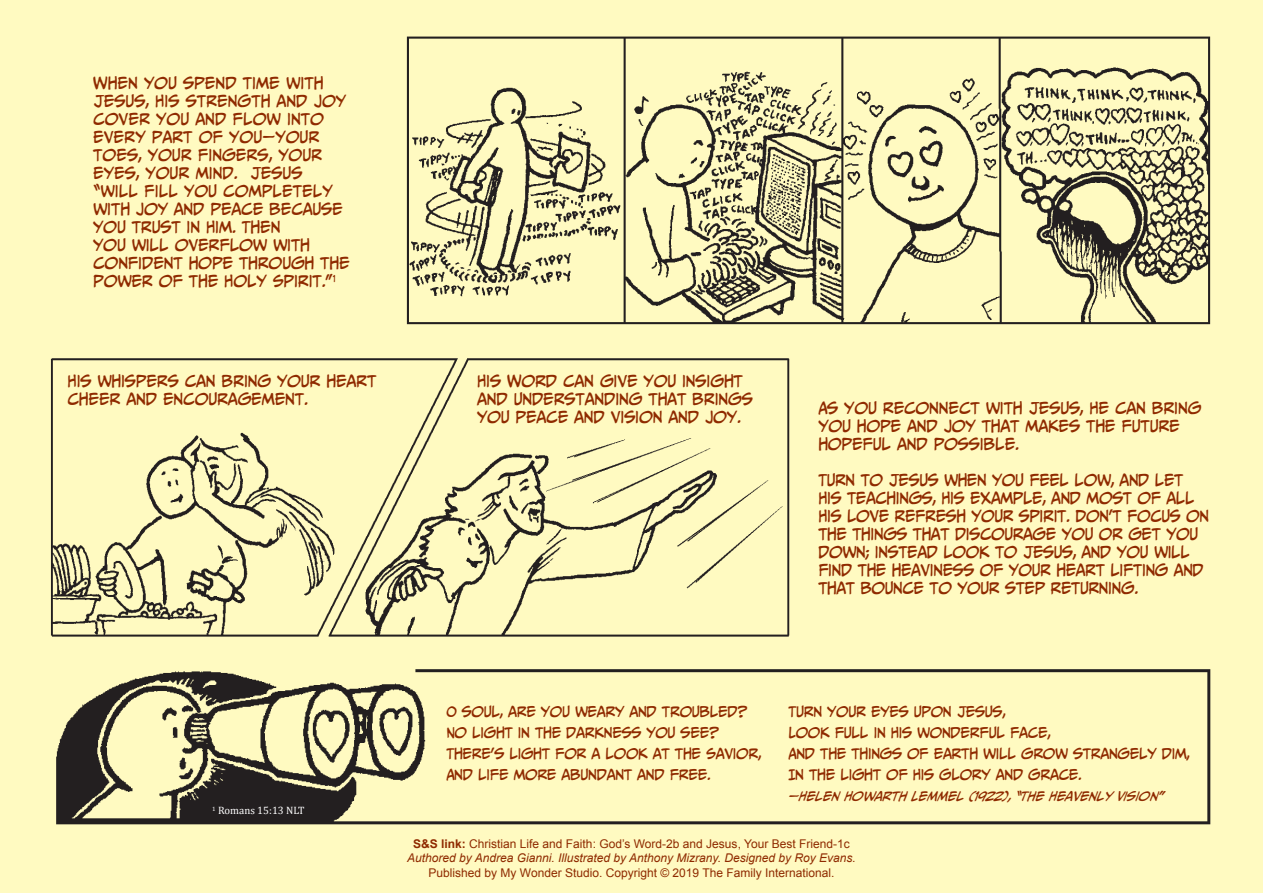
<style>
.page{position:relative;width:1263px;height:893px;background:#fffac1}
.page>*{position:absolute;margin:0;border:0;box-sizing:border-box;transform-origin:0 0}
.t1{font:15px/18px "CC Meanwhile";letter-spacing:-.01em;color:#8f2a00}
.t2{font:13.5px/21px "CC Meanwhile";letter-spacing:-.02em;color:#8f2a00}
.t3{font:12px "Arial";color:#8f2a00}
.t4{font:italic 12px "Arial";color:#8f2a00}
.t5{font:italic 12px "CC Meanwhile";letter-spacing:-.02em;color:#8f2a00}
.t6{font:10.65px "Cambria";color:#fff}
.s1{font-weight:700}
</style>
<div class="page">
<img style="left:406px;top:36px;width:805px;height:289px">
<img style="left:50px;top:358px;width:740px;height:270px">
<img style="left:50px;top:628px;width:1161px;height:197px">
<p class="t1" style="left:93px;top:75px;width:258px">WHEN YOU SPEND TIME WITH<br>JESUS, HIS STRENGTH AND JOY<br>COVER YOU AND FLOW INTO<br>EVERY PART OF YOU—YOUR<br>TOES, YOUR FINGERS, YOUR<br>EYES, YOUR MIND. JESUS “WILL FILL YOU COMPLETELY<br>WITH JOY AND PEACE BECAUSE<br>YOU TRUST IN HIM. THEN<br>YOU WILL OVERFLOW WITH<br>CONFIDENT HOPE THROUGH THE<br>POWER OF THE HOLY SPIRIT.”<sup>1</sup></p>
<p class="t1" style="left:68px;top:373px;width:310px">HIS WHISPERS CAN BRING YOUR HEART<br>CHEER AND ENCOURAGEMENT.</p>
<p class="t1" style="left:477px;top:373px;width:277px">HIS WORD CAN GIVE YOU INSIGHT<br>AND UNDERSTANDING THAT BRINGS<br>YOU PEACE AND VISION AND JOY.</p>
<p class="t1" style="left:818px;top:400px;width:385px">AS YOU RECONNECT WITH JESUS, HE CAN BRING<br>YOU HOPE AND JOY THAT MAKES THE FUTURE<br>HOPEFUL AND POSSIBLE.</p>
<p class="t1" style="left:818px;top:472px;width:392px">TURN TO JESUS WHEN YOU FEEL LOW, AND LET HIS TEACHINGS, HIS EXAMPLE, AND MOST OF ALL HIS LOVE REFRESH YOUR SPIRIT. DON’T FOCUS ON THE THINGS THAT DISCOURAGE YOU OR GET YOU DOWN; INSTEAD LOOK TO JESUS, AND YOU WILL FIND THE HEAVINESS OF YOUR HEART LIFTING AND THAT BOUNCE TO YOUR STEP RETURNING.</p>
<p class="t6" style="left:212px;top:804px;width:94px"><sup>1</sup> Romans 15:13 NLT</p>
<p class="t2" style="left:788px;top:702px;width:403px">TURN YOUR EYES UPON JESUS,<br>LOOK FULL IN HIS WONDERFUL FACE,<br>AND THE THINGS OF EARTH WILL GROW STRANGELY DIM, IN THE LIGHT OF HIS GLORY AND GRACE.</p>
<p class="t5" style="left:788px;top:790px;width:377px">—HELEN HOWARTH LEMMEL (1922), “THE HEAVENLY VISION”</p>
<p class="t3" style="left:413px;top:835px;width:438px"><span class="s1">S&amp;S link:</span> Christian Life and Faith: God’s Word-2b and Jesus, Your Best Friend-1c</p>
<p class="t4" style="left:407px;top:850px;width:450px">Authored by Andrea Gianni. Illustrated by Anthony Mizrany. Designed by Roy Evans.</p>
<p class="t3" style="left:428px;top:864px;width:407px">Published by My Wonder Studio. Copyright © 2019 The Family International.</p>
<p class="t2" style="left:446px;top:702px;width:316px">O SOUL, ARE YOU WEARY AND TROUBLED?<br>NO LIGHT IN THE DARKNESS YOU SEE?<br>THERE’S LIGHT FOR A LOOK AT THE SAVIOR, AND LIFE MORE ABUNDANT AND FREE.</p>
</div>
